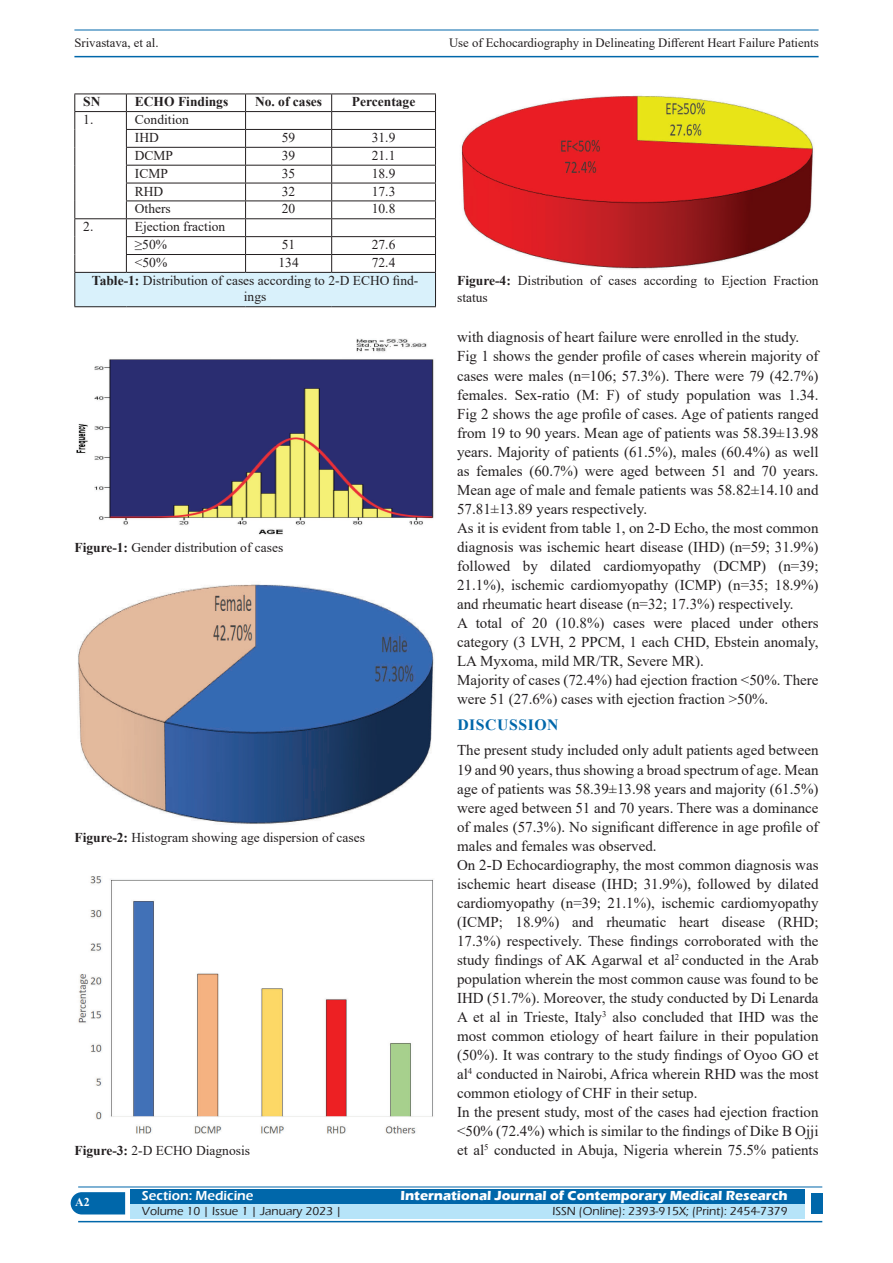
<style>
.page{position:relative;width:893px;height:1263px;background:#fff}
.page>*{position:absolute;margin:0;border:0;box-sizing:border-box;transform-origin:0 0}
.t1{font:700 15.75px "Times New Roman";letter-spacing:.035em;color:#0067aa}
.TX_New{font:15px/19px "Times New Roman";color:#231f20;text-align:justify}
.Legend{font:13.5px/17.2px "Times New Roman";color:#231f20}
.Tbody{font:13.5px "Times New Roman";color:#231f20}
.Ttitle{font:13.5px/16.5px "Times New Roman";color:#231f20;text-align:center}
.t2{font:700 13.5px "Eras ITC";color:#fff}
.Theader{font:700 13.5px "Times New Roman";color:#231f20}
.t3{font:600 13.5px "Eras ITC";color:#fff}
.t4{font:12.75px "Times New Roman";color:#231f20}
.t5{font:500 12px "Eras ITC";color:#231f20}
.t6{font:700 12px "Times New Roman";color:#fff}
.s1{font-weight:700}
</style>
<div class="page">
<hr style="left:74px;top:30px;width:745px;height:1px;background:#0067aa">
<hr style="left:74px;top:56px;width:745px;height:1px;background:#0067aa">
<svg style="left:71px;top:1192px;width:54px;height:22px"></svg>
<div style="left:130px;top:1189px;width:674px;height:15px;background:#0067aa"></div>
<div style="left:130px;top:1204px;width:674px;height:15px;background:#b6e4f9"></div>
<hr style="left:78px;top:1186px;width:744px;height:1px;background:#0067aa">
<hr style="left:78px;top:1221px;width:744px;height:1px;background:#0067aa">
<div style="left:811px;top:1193px;width:11px;height:21px;background:#0067aa"></div>
<div style="left:75px;top:272px;width:360px;height:35px;background:#d9f1fb"></div>
<hr style="left:126px;top:129px;width:120px;height:1px;background:#231f20">
<hr style="left:246px;top:129px;width:86px;height:1px;background:#231f20">
<hr style="left:332px;top:129px;width:104px;height:1px;background:#231f20">
<hr style="left:126px;top:147px;width:120px;height:1px;background:#231f20">
<hr style="left:246px;top:147px;width:86px;height:1px;background:#231f20">
<hr style="left:332px;top:147px;width:104px;height:1px;background:#231f20">
<hr style="left:126px;top:165px;width:120px;height:1px;background:#231f20">
<hr style="left:246px;top:165px;width:86px;height:1px;background:#231f20">
<hr style="left:332px;top:165px;width:104px;height:1px;background:#231f20">
<hr style="left:126px;top:183px;width:120px;height:1px;background:#231f20">
<hr style="left:246px;top:183px;width:86px;height:1px;background:#231f20">
<hr style="left:332px;top:183px;width:104px;height:1px;background:#231f20">
<hr style="left:126px;top:201px;width:120px;height:1px;background:#231f20">
<hr style="left:246px;top:201px;width:86px;height:1px;background:#231f20">
<hr style="left:332px;top:201px;width:104px;height:1px;background:#231f20">
<hr style="left:74px;top:218px;width:52px;height:1px;background:#231f20">
<hr style="left:126px;top:218px;width:120px;height:1px;background:#231f20">
<hr style="left:246px;top:218px;width:86px;height:1px;background:#231f20">
<hr style="left:332px;top:218px;width:104px;height:1px;background:#231f20">
<hr style="left:126px;top:236px;width:120px;height:1px;background:#231f20">
<hr style="left:246px;top:236px;width:86px;height:1px;background:#231f20">
<hr style="left:332px;top:236px;width:104px;height:1px;background:#231f20">
<hr style="left:126px;top:254px;width:120px;height:1px;background:#231f20">
<svg style="left:126px;top:95px;width:1px;height:177px"></svg>
<hr style="left:246px;top:254px;width:86px;height:1px;background:#231f20">
<svg style="left:245px;top:95px;width:1px;height:177px"></svg>
<hr style="left:332px;top:254px;width:104px;height:1px;background:#231f20">
<svg style="left:331px;top:95px;width:1px;height:177px"></svg>
<hr style="left:74px;top:94px;width:52px;height:1px;background:#231f20">
<svg style="left:74px;top:94px;width:1px;height:178px"></svg>
<hr style="left:126px;top:94px;width:120px;height:1px;background:#231f20">
<hr style="left:246px;top:94px;width:86px;height:1px;background:#231f20">
<hr style="left:332px;top:94px;width:104px;height:1px;background:#231f20">
<svg style="left:435px;top:94px;width:1px;height:178px"></svg>
<hr style="left:74px;top:111px;width:52px;height:1px;background:#231f20">
<hr style="left:126px;top:111px;width:120px;height:1px;background:#231f20">
<hr style="left:246px;top:111px;width:86px;height:1px;background:#231f20">
<hr style="left:332px;top:111px;width:104px;height:1px;background:#231f20">
<hr style="left:74px;top:272px;width:52px;height:1px;background:#231f20">
<hr style="left:74px;top:273px;width:1px;height:33px;background:#231f20">
<hr style="left:126px;top:272px;width:120px;height:1px;background:#231f20">
<hr style="left:246px;top:272px;width:86px;height:1px;background:#231f20">
<hr style="left:332px;top:272px;width:104px;height:1px;background:#231f20">
<hr style="left:435px;top:273px;width:1px;height:33px;background:#231f20">
<hr style="left:74px;top:306px;width:52px;height:1px;background:#231f20">
<hr style="left:126px;top:306px;width:120px;height:1px;background:#231f20">
<hr style="left:246px;top:306px;width:86px;height:1px;background:#231f20">
<hr style="left:332px;top:306px;width:104px;height:1px;background:#231f20">
<img style="left:76px;top:339px;width:358px;height:196px">
<img style="left:78px;top:584px;width:356px;height:240px">
<img style="left:78px;top:876px;width:355px;height:258px">
<img style="left:461px;top:95px;width:352px;height:174px">
<p class="t4" style="left:74px;top:34px;width:86px">Srivastava, et al.</p>
<p class="t4" style="left:449px;top:34px;width:371px">Use of Echocardiography in Delineating Different Heart Failure Patients</p>
<p class="Theader" style="left:83px;top:92px;width:19px">SN</p>
<p class="Theader" style="left:135px;top:92px;width:95px">ECHO Findings</p>
<p class="Theader" style="left:255px;top:92px;width:69px">No. of cases</p>
<p class="Theader" style="left:352px;top:92px;width:65px">Percentage</p>
<p class="Tbody" style="left:83px;top:110px;width:12px">1.</p>
<p class="Tbody" style="left:135px;top:110px;width:56px">Condition</p>
<p class="Tbody" style="left:135px;top:128px;width:25px">IHD</p>
<p class="Tbody" style="left:282px;top:128px;width:15px">59</p>
<p class="Tbody" style="left:372px;top:128px;width:25px">31.9</p>
<p class="Tbody" style="left:135px;top:146px;width:40px">DCMP</p>
<p class="Tbody" style="left:282px;top:146px;width:15px">39</p>
<p class="Tbody" style="left:372px;top:146px;width:25px">21.1</p>
<p class="Tbody" style="left:135px;top:164px;width:35px">ICMP</p>
<p class="Tbody" style="left:282px;top:164px;width:15px">35</p>
<p class="Tbody" style="left:372px;top:164px;width:25px">18.9</p>
<p class="Tbody" style="left:135px;top:182px;width:30px">RHD</p>
<p class="Tbody" style="left:282px;top:182px;width:15px">32</p>
<p class="Tbody" style="left:372px;top:182px;width:25px">17.3</p>
<p class="Tbody" style="left:135px;top:199px;width:37px">Others</p>
<p class="Tbody" style="left:282px;top:199px;width:15px">20</p>
<p class="Tbody" style="left:372px;top:199px;width:25px">10.8</p>
<p class="Tbody" style="left:83px;top:217px;width:12px">2.</p>
<p class="Tbody" style="left:135px;top:217px;width:92px">Ejection fraction</p>
<p class="Tbody" style="left:135px;top:235px;width:34px">≥50%</p>
<p class="Tbody" style="left:282px;top:235px;width:15px">51</p>
<p class="Tbody" style="left:372px;top:235px;width:25px">27.6</p>
<p class="Tbody" style="left:135px;top:253px;width:34px">&lt;50%</p>
<p class="Tbody" style="left:278px;top:253px;width:22px">134</p>
<p class="Tbody" style="left:372px;top:253px;width:25px">72.4</p>
<p class="Ttitle" style="left:92px;top:272px;width:328px"><span class="s1">Table-1:</span> Distribution of cases according to 2-D ECHO find&shy;ings</p>
<p class="Legend" style="left:74px;top:538px;width:210px"><span class="s1">Figure-1:</span> Gender distribution of cases</p>
<p class="Legend" style="left:74px;top:828px;width:292px"><span class="s1">Figure-2:</span> Histogram showing age dispersion of cases</p>
<p class="Legend" style="left:74px;top:1141px;width:177px"><span class="s1">Figure-3:</span> 2-D ECHO Diagnosis</p>
<p class="Legend" style="left:457px;top:271px;width:363px"><span class="s1">Figure-4:</span> Distribution of cases according to Ejection Fraction status</p>
<p class="TX_New" style="left:457px;top:327px;width:344px">with diagnosis of heart failure were enrolled in the study.</p>
<p class="TX_New" style="left:457px;top:346px;width:363px">Fig 1 shows the gender profile of cases wherein majority of cases were males (n=106; 57.3%). There were 79 (42.7%) females. Sex-ratio (M: F) of study population was 1.34.<br>Fig 2 shows the age profile of cases. Age of patients ranged from 19 to 90 years. Mean age of patients was 58.39±13.98 years. Majority of patients (61.5%), males (60.4%) as well as females (60.7%) were aged between 51 and 70 years.<br>Mean age of male and female patients was 58.82±14.10 and 57.81±13.89 years respectively.</p>
<p class="TX_New" style="left:457px;top:518px;width:363px">As it is evident from table 1, on 2-D Echo, the most common diagnosis was ischemic heart disease (IHD) (n=59; 31.9%) followed by dilated cardiomyopathy (DCMP) (n=39; 21.1%), ischemic cardiomyopathy (ICMP) (n=35; 18.9%) and rheumatic heart disease (n=32; 17.3%) respectively.</p>
<p class="TX_New" style="left:457px;top:613px;width:363px">A total of 20 (10.8%) cases were placed under others category (3 LVH, 2 PPCM, 1 each CHD, Ebstein anomaly, LA Myxoma, mild MR/TR, Severe MR).</p>
<p class="TX_New" style="left:457px;top:670px;width:363px">Majority of cases (72.4%) had ejection fraction &lt;50%. There were 51 (27.6%) cases with ejection fraction &gt;50%.</p>
<h1 class="t1" style="left:457px;top:713px;width:103px">DISCUSSION</h1>
<p class="TX_New" style="left:457px;top:740px;width:363px">The present study included only adult patients aged between 19 and 90 years, thus showing a broad spectrum of age. Mean age of patients was 58.39±13.98 years and majority (61.5%) were aged between 51 and 70 years. There was a dominance of males (57.3%). No significant difference in age profile of males and females was observed.</p>
<p class="TX_New" style="left:457px;top:854px;width:363px">On 2-D Echocardiography, the most common diagnosis was ischemic heart disease (IHD; 31.9%), followed by dilated cardiomyopathy (n=39; 21.1%), ischemic cardiomyopathy (ICMP; 18.9%) and rheumatic heart disease (RHD; 17.3%) respectively. These findings corroborated with the study findings of AK Agarwal et al<sup>2</sup> conducted in the Arab population wherein the most common cause was found to be IHD (51.7%). Moreover, the study conducted by Di Lenarda A et al in Trieste, Italy<sup>3</sup> also concluded that IHD was the most common etiology of heart failure in their population (50%). It was contrary to the study findings of Oyoo GO et al<sup>4</sup> conducted in Nairobi, Africa wherein RHD was the most common etiology of CHF in their setup.</p>
<p class="TX_New" style="left:457px;top:1102px;width:363px">In the present study, most of the cases had ejection fraction &lt;50% (72.4%) which is similar to the findings of Dike B Ojji et al<sup>5</sup> conducted in Abuja, Nigeria wherein 75.5% patients</p>
<p class="t6" style="left:75px;top:1194px;width:16px">A2</p>
<p class="t3" style="left:142px;top:1188px;width:113px">Section: Medicine</p>
<p class="t2" style="left:400px;top:1188px;width:389px">International Journal of Contemporary Medical Research</p>
<p class="t5" style="left:142px;top:1204px;width:201px">Volume 10 | Issue 1 | January 2023 |</p>
<p class="t5" style="left:552px;top:1204px;width:237px">ISSN (Online): 2393-915X; (Print): 2454-7379</p>
</div>
